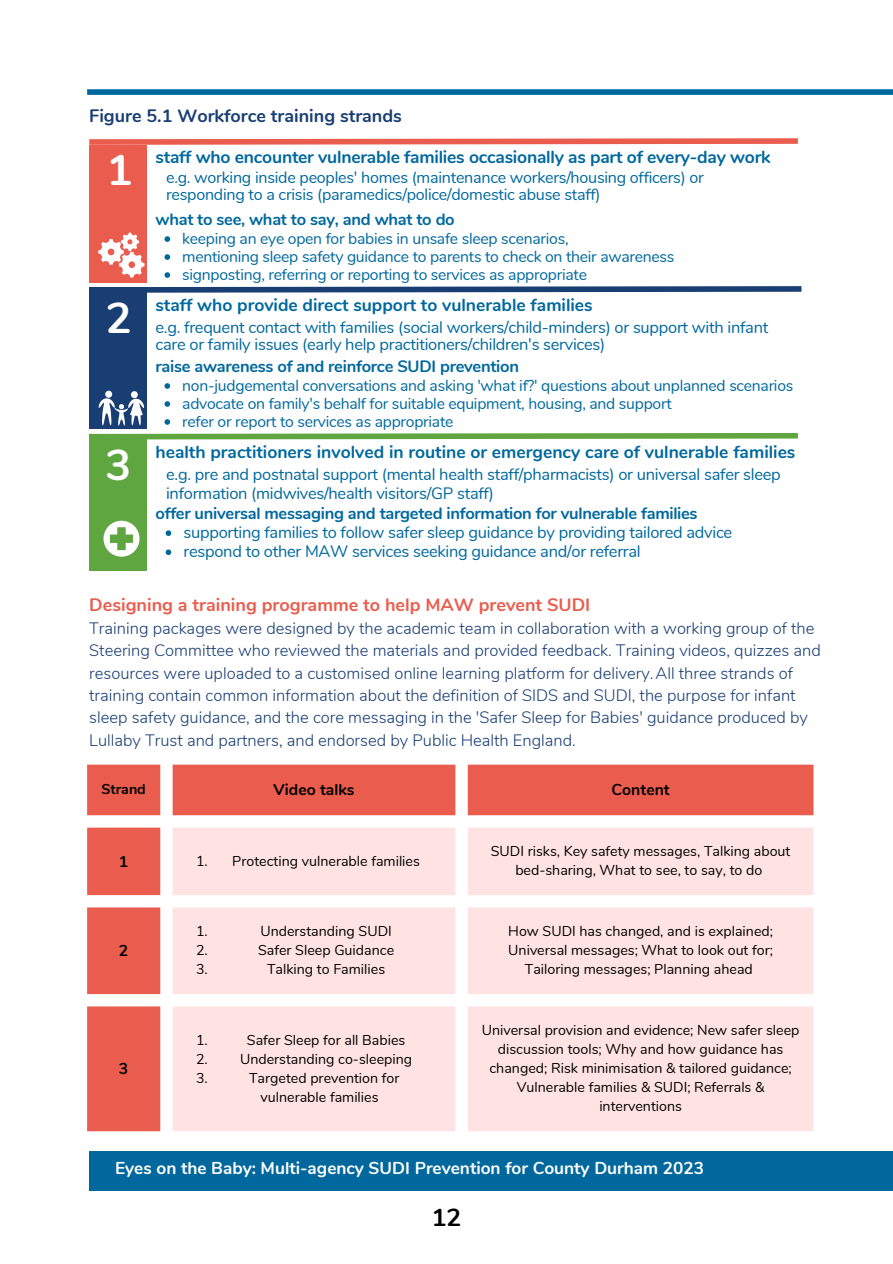
<style>
.page{position:relative;width:893px;height:1264px;background:#fff}
.page>*{position:absolute;margin:0;border:0;box-sizing:border-box;transform-origin:0 0}
.t1{font:700 43.05px "Nunito";color:#fff}
.t2{font:700 24.6px "Nunito";color:#000}
.t3{font:700 18px "Nunito";color:#ea5d4e}
.t4{font:700 18px "Nunito";color:#193e73}
.t5{font:700 17.55px "Nunito";color:#00689d}
.t6{font:700 17.25px "Nunito";color:#fff}
.t7{font:300 16.5px/22.5px "Nunito";color:#193e73}
.t8{font:16.5px/16.8px "Nunito";letter-spacing:-.015em;color:#00689d}
.t9{font:700 16.5px "Nunito";letter-spacing:-.015em;color:#00689d}
.t10{font:16.2px/17.1px "Nunito";letter-spacing:-.015em;color:#00689d}
.t11{font:15.75px "Nunito";letter-spacing:-.015em;color:#00689d}
.t12{font:700 15.75px "Nunito";color:#000}
.t13{font:14.25px/19px "Nunito";color:#000;text-align:center}
.t14{font:700 14.25px "Nunito";color:#000}
</style>
<div class="page">
<div style="left:89px;top:144px;width:58px;height:138px;background:#ea5d4e"></div>
<svg style="left:89px;top:138px;width:709px;height:7px;background:#ed7c70"></svg>
<div style="left:89px;top:287px;width:58px;height:142px;background:#193e73"></div>
<div style="left:105px;top:391px;width:7px;height:7px;background:#fff;border-radius:50%"></div>
<div style="left:131px;top:391px;width:7px;height:7px;background:#fff;border-radius:50%"></div>
<div style="left:89px;top:434px;width:58px;height:137px;background:#5fa640"></div>
<svg style="left:103px;top:520px;width:36px;height:36px"></svg>
<div style="left:87px;top:89px;width:805px;height:6px;background:#00689d"></div>
<svg style="left:87px;top:764px;width:726px;height:367px;fill:#ea5d4e"></svg>
<svg style="left:173px;top:827px;width:640px;height:304px;background:#ffe5e5"></svg>
<svg style="left:89px;top:232px;width:713px;height:61px"></svg>
<svg style="left:164px;top:383px;width:6px;height:6px"></svg>
<svg style="left:89px;top:398px;width:709px;height:42px"></svg>
<svg style="left:166px;top:530px;width:5px;height:6px"></svg>
<svg style="left:166px;top:549px;width:5px;height:6px"></svg>
<div style="left:89px;top:1150px;width:803px;height:40px;background:#00689d"></div>
<p class="t4" style="left:89px;top:103px;width:314px">Figure 5.1 Workforce training strands</p>
<p class="t1" style="left:107px;top:142px;width:27px">1</p>
<p class="t5" style="left:155px;top:145px;width:616px">staff who encounter vulnerable families occasionally as part of every-day work</p>
<p class="t10" style="left:166px;top:169px;width:539px">e.g. working inside peoples' homes (maintenance workers/housing officers) or responding to a crisis (paramedics/police/domestic abuse staff)</p>
<p class="t11" style="left:182px;top:228px;width:388px">keeping an eye open for babies in unsafe sleep scenarios,</p>
<p class="t11" style="left:182px;top:246px;width:493px">mentioning sleep safety guidance to parents to check on their awareness</p>
<p class="t11" style="left:182px;top:264px;width:406px">signposting, referring or reporting to services as appropriate</p>
<p class="t9" style="left:155px;top:208px;width:301px">what to see, what to say, and what to do</p>
<p class="t1" style="left:106px;top:289px;width:27px">2</p>
<p class="t5" style="left:155px;top:293px;width:438px">staff who provide direct support to vulnerable families</p>
<p class="t8" style="left:155px;top:319px;width:614px">e.g. frequent contact with families (social workers/child-minders) or support with infant care or family issues (early help practitioners/children's services)</p>
<p class="t11" style="left:182px;top:375px;width:612px">non-judgemental conversations and asking 'what if?' questions about unplanned scenarios</p>
<p class="t11" style="left:182px;top:393px;width:491px">advocate on family's behalf for suitable equipment, housing, and support</p>
<p class="t11" style="left:182px;top:411px;width:272px">refer or report to services as appropriate</p>
<p class="t9" style="left:155px;top:355px;width:365px">raise awareness of and reinforce SUDI prevention</p>
<p class="t1" style="left:105px;top:436px;width:27px">3</p>
<p class="t5" style="left:155px;top:440px;width:641px">health practitioners involved in routine or emergency care of vulnerable families</p>
<p class="t8" style="left:166px;top:464px;width:616px;line-height:19px">e.g. pre and postnatal support (mental health staff/pharmacists) or universal safer sleep information (midwives/health visitors/GP staff)</p>
<p class="t9" style="left:155px;top:502px;width:543px">offer universal messaging and targeted information for vulnerable families</p>
<p class="t8" style="left:183px;top:524px;width:550px">supporting families to follow safer sleep guidance by providing tailored advice</p>
<p class="t8" style="left:183px;top:543px;width:458px">respond to other MAW services seeking guidance and/or referral</p>
<p class="t3" style="left:89px;top:593px;width:502px">Designing a training programme to help MAW prevent SUDI</p>
<p class="t7" style="left:89px;top:617px;width:733px">Training packages were designed by the academic team in collaboration with a working group of the Steering Committee who reviewed the materials and provided feedback. Training videos, quizzes and resources were uploaded to a customised online learning platform for delivery.All three strands of training contain common information about the definition of SIDS and SUDI, the purpose for infant sleep safety guidance, and the core messaging in the 'Safer Sleep for Babies' guidance produced by Lullaby Trust and partners, and endorsed by Public Health England.</p>
<p class="t14" style="left:101px;top:779px;width:46px">Strand</p>
<p class="t12" style="left:273px;top:779px;width:82px">Video talks</p>
<p class="t12" style="left:611px;top:779px;width:60px">Content</p>
<p class="t12" style="left:119px;top:851px;width:11px">1</p>
<p class="t13" style="left:196px;top:851px;width:225px">1. Protecting vulnerable families</p>
<p class="t13" style="left:491px;top:841px;width:301px">SUDI risks, Key safety messages, Talking about bed-sharing, What to see, to say, to do</p>
<p class="t12" style="left:119px;top:939px;width:11px">2</p>
<p class="t12" style="left:119px;top:1057px;width:11px">3</p>
<p class="t13" style="left:196px;top:921px;width:13px;text-align:justify">1.<br>2.<br>3.</p>
<p class="t13" style="left:508px;top:921px;width:266px">How SUDI has changed, and is explained;<br>Universal messages; What to look out for;<br>Tailoring messages; Planning ahead</p>
<p class="t13" style="left:260px;top:921px;width:133px">Understanding SUDI</p>
<p class="t13" style="left:258px;top:940px;width:137px">Safer Sleep Guidance</p>
<p class="t13" style="left:267px;top:959px;width:120px">Talking to Families</p>
<p class="t13" style="left:196px;top:1030px;width:13px;text-align:justify">1.<br>2.<br>3.</p>
<p class="t13" style="left:247px;top:1030px;width:160px">Safer Sleep for all Babies</p>
<p class="t13" style="left:240px;top:1049px;width:174px">Understanding co-sleeping</p>
<p class="t13" style="left:249px;top:1068px;width:152px">Targeted prevention for</p>
<p class="t13" style="left:260px;top:1087px;width:120px">vulnerable families</p>
<p class="t13" style="left:482px;top:1020px;width:319px">Universal provision and evidence; New safer sleep discussion tools; Why and how guidance has changed; Risk minimisation &amp; tailored guidance; Vulnerable families &amp; SUDI; Referrals &amp; interventions</p>
<p class="t6" style="left:115px;top:1156px;width:590px">Eyes on the Baby: Multi-agency SUDI Prevention for County Durham 2023</p>
<p class="t2" style="left:432px;top:1200px;width:31px">12</p>
</div>
